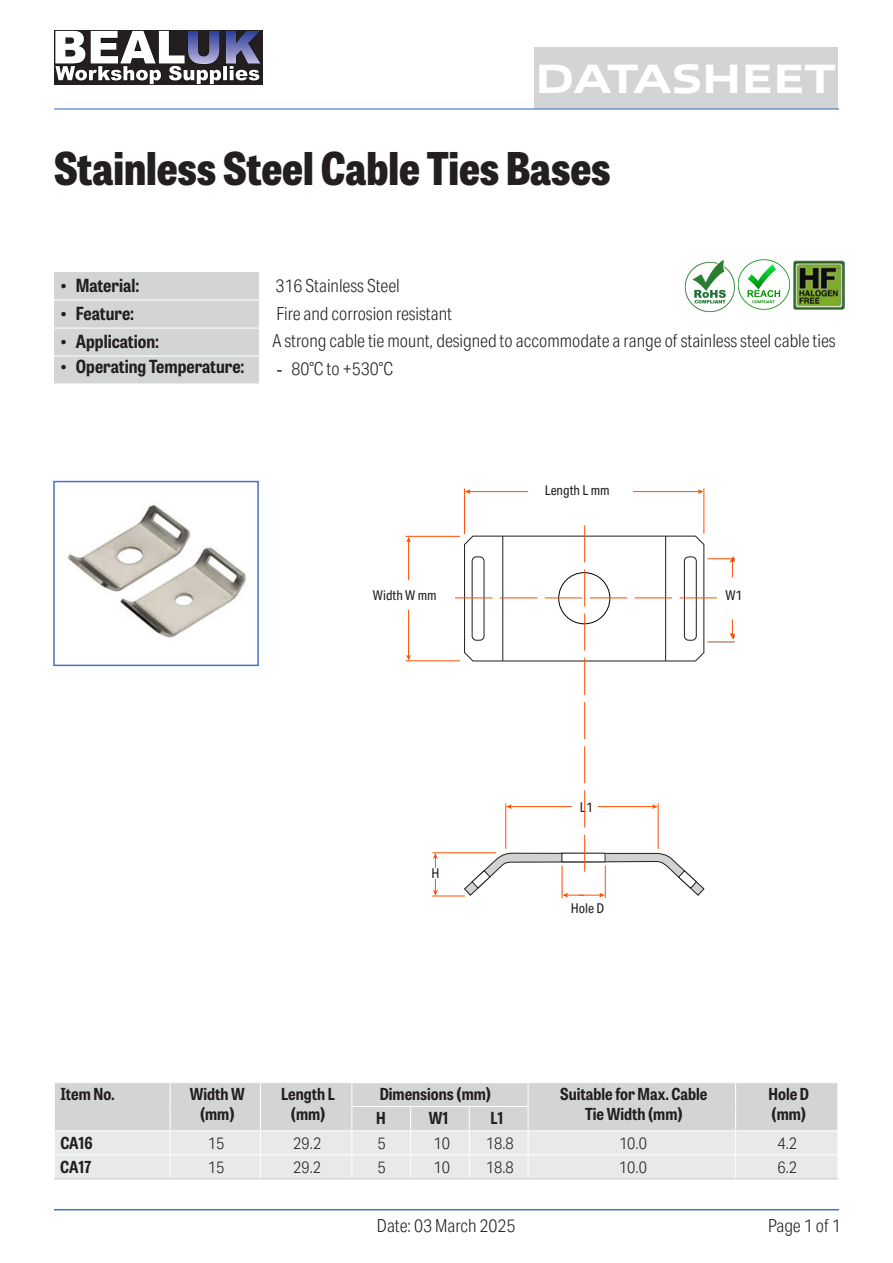
<style>
.page{position:relative;width:893px;height:1263px;background:#fff}
.page>*{position:absolute;margin:0;border:0;box-sizing:border-box;transform-origin:0 0}
.t1{font:800 semi-condensed 45px "Tablet Gothic";color:#231f20}
.t2{font:800 41.4px "Allumi Std Extended";letter-spacing:-.02em;color:#fff}
.t3{font:300 18px/27.9px "Aktiv Grotesk Cd";color:#231f20}
.t4{font:700 semi-condensed 18px "Tablet Gothic";color:#231f20}
.t5{font:700 semi-condensed 16.5px/19.8px "Tablet Gothic";color:#231f20;text-align:center}
.t6{font:300 16.5px/23.9px "Aktiv Grotesk Cd";color:#231f20}
.t7{font:13.5px "Aktiv Grotesk Cd";color:#231f20}
.s1{font-family:"Times New Roman";font-weight:400;font-stretch:normal}
.s2{font-family:"Times New Roman";font-weight:400}
</style>
<div class="page">
<hr style="left:464px;top:488px;width:1px;height:46px;background:#ff4f00">
<hr style="left:469px;top:491px;width:123px;height:1px;background:#ff4f00">
<svg style="left:465px;top:489px;width:5px;height:5px"></svg>
<hr style="left:703px;top:488px;width:1px;height:46px;background:#ff4f00">
<hr style="left:583px;top:491px;width:117px;height:1px;background:#ff4f00">
<svg style="left:698px;top:489px;width:6px;height:5px"></svg>
<hr style="left:405px;top:660px;width:55px;height:1px;background:#ff4f00">
<hr style="left:408px;top:596px;width:1px;height:61px;background:#ff4f00">
<svg style="left:406px;top:655px;width:5px;height:5px"></svg>
<hr style="left:405px;top:536px;width:55px;height:1px;background:#ff4f00">
<hr style="left:408px;top:540px;width:1px;height:57px;background:#ff4f00">
<svg style="left:406px;top:537px;width:5px;height:5px"></svg>
<img style="left:717px;top:556px;width:17px;height:4px">
<svg style="left:730px;top:557px;width:4px;height:20px"></svg>
<img style="left:717px;top:641px;width:17px;height:2px">
<svg style="left:730px;top:619px;width:4px;height:21px"></svg>
<div style="left:367px;top:580px;width:82px;height:29px;background:#fff"></div>
<div style="left:528px;top:486px;width:104px;height:9px;background:#fff"></div>
<div style="left:54px;top:272px;width:205px;height:112px;background:#d3d4d6"></div>
<hr style="left:54px;top:300px;width:205px;height:1px;background:#fff">
<hr style="left:54px;top:328px;width:205px;height:1px;background:#fff">
<hr style="left:54px;top:356px;width:205px;height:1px;background:#fff">
<img style="left:68px;top:504px;width:178px;height:134px">
<div style="left:53px;top:481px;width:206px;height:185px;border:2px solid #4574c4"></div>
<div style="left:54px;top:1083px;width:116px;height:48px;background:#d3d4d6"></div>
<div style="left:170px;top:1083px;width:90px;height:48px;background:#d3d4d6"></div>
<div style="left:260px;top:1083px;width:92px;height:48px;background:#d3d4d6"></div>
<div style="left:352px;top:1083px;width:176px;height:23px;background:#d3d4d6"></div>
<div style="left:528px;top:1083px;width:208px;height:48px;background:#d3d4d6"></div>
<div style="left:736px;top:1083px;width:102px;height:48px;background:#d3d4d6"></div>
<div style="left:352px;top:1106px;width:59px;height:25px;background:#d3d4d6"></div>
<div style="left:411px;top:1106px;width:58px;height:25px;background:#d3d4d6"></div>
<div style="left:469px;top:1106px;width:59px;height:25px;background:#d3d4d6"></div>
<div style="left:54px;top:1131px;width:116px;height:24px;background:#e8e9e9"></div>
<div style="left:170px;top:1131px;width:90px;height:24px;background:#e8e9e9"></div>
<div style="left:260px;top:1131px;width:92px;height:24px;background:#e8e9e9"></div>
<div style="left:352px;top:1131px;width:59px;height:24px;background:#e8e9e9"></div>
<div style="left:411px;top:1131px;width:58px;height:24px;background:#e8e9e9"></div>
<div style="left:469px;top:1131px;width:59px;height:24px;background:#e8e9e9"></div>
<div style="left:528px;top:1131px;width:208px;height:24px;background:#e8e9e9"></div>
<div style="left:736px;top:1131px;width:102px;height:24px;background:#e8e9e9"></div>
<div style="left:54px;top:1155px;width:116px;height:24px;background:#e8e9e9"></div>
<div style="left:170px;top:1155px;width:90px;height:24px;background:#e8e9e9"></div>
<div style="left:260px;top:1155px;width:92px;height:24px;background:#e8e9e9"></div>
<div style="left:352px;top:1155px;width:59px;height:24px;background:#e8e9e9"></div>
<div style="left:411px;top:1155px;width:58px;height:24px;background:#e8e9e9"></div>
<div style="left:469px;top:1155px;width:59px;height:24px;background:#e8e9e9"></div>
<div style="left:528px;top:1155px;width:208px;height:24px;background:#e8e9e9"></div>
<div style="left:736px;top:1155px;width:102px;height:24px;background:#e8e9e9"></div>
<hr style="left:351px;top:1106px;width:60px;height:1px;background:#fff">
<hr style="left:411px;top:1106px;width:58px;height:1px;background:#fff">
<hr style="left:469px;top:1106px;width:59px;height:1px;background:#fff">
<hr style="left:54px;top:1130px;width:116px;height:1px;background:#fff">
<hr style="left:170px;top:1130px;width:90px;height:1px;background:#fff">
<hr style="left:260px;top:1130px;width:92px;height:1px;background:#fff">
<hr style="left:352px;top:1130px;width:59px;height:1px;background:#fff">
<hr style="left:411px;top:1130px;width:58px;height:1px;background:#fff">
<hr style="left:469px;top:1130px;width:59px;height:1px;background:#fff">
<hr style="left:528px;top:1130px;width:208px;height:1px;background:#fff">
<hr style="left:736px;top:1130px;width:102px;height:1px;background:#fff">
<hr style="left:54px;top:1154px;width:116px;height:1px;background:#fff">
<svg style="left:54px;top:1083px;width:1px;height:95px"></svg>
<hr style="left:170px;top:1154px;width:90px;height:1px;background:#fff">
<svg style="left:170px;top:1083px;width:1px;height:95px"></svg>
<hr style="left:260px;top:1154px;width:92px;height:1px;background:#fff">
<svg style="left:260px;top:1083px;width:1px;height:95px"></svg>
<hr style="left:352px;top:1154px;width:59px;height:1px;background:#fff">
<svg style="left:351px;top:1083px;width:1px;height:95px"></svg>
<hr style="left:411px;top:1154px;width:58px;height:1px;background:#fff">
<svg style="left:410px;top:1107px;width:1px;height:71px"></svg>
<hr style="left:469px;top:1154px;width:59px;height:1px;background:#fff">
<svg style="left:469px;top:1107px;width:1px;height:71px"></svg>
<hr style="left:528px;top:1154px;width:208px;height:1px;background:#fff">
<svg style="left:528px;top:1083px;width:1px;height:95px"></svg>
<hr style="left:736px;top:1154px;width:102px;height:1px;background:#fff">
<svg style="left:735px;top:1083px;width:1px;height:95px"></svg>
<svg style="left:837px;top:1083px;width:1px;height:95px"></svg>
<hr style="left:54px;top:1178px;width:116px;height:1px;background:#d3d4d6">
<hr style="left:170px;top:1178px;width:90px;height:1px;background:#d3d4d6">
<hr style="left:260px;top:1178px;width:92px;height:1px;background:#d3d4d6">
<hr style="left:352px;top:1178px;width:59px;height:1px;background:#d3d4d6">
<hr style="left:411px;top:1178px;width:58px;height:1px;background:#d3d4d6">
<hr style="left:469px;top:1178px;width:59px;height:1px;background:#d3d4d6">
<hr style="left:528px;top:1178px;width:208px;height:1px;background:#d3d4d6">
<hr style="left:736px;top:1178px;width:102px;height:1px;background:#d3d4d6">
<hr style="left:605px;top:865px;width:1px;height:33px;background:#ff4f00">
<hr style="left:562px;top:865px;width:1px;height:33px;background:#ff4f00">
<hr style="left:432px;top:896px;width:33px;height:1px;background:#ff4f00">
<hr style="left:432px;top:852px;width:64px;height:1px;background:#ff4f00">
<svg style="left:433px;top:853px;width:5px;height:43px"></svg>
<div style="left:419px;top:868px;width:34px;height:11px;background:#fff"></div>
<svg style="left:455px;top:525px;width:262px;height:372px"></svg>
<hr style="left:54px;top:1209px;width:785px;height:1px;background:#4574c4">
<div style="left:534px;top:48px;width:304px;height:61px;background:#d3d4d6"></div>
<img style="left:54px;top:31px;width:209px;height:54px">
<hr style="left:54px;top:108px;width:785px;height:2px;background:#4574c4">
<img style="left:793px;top:260px;width:52px;height:50px">
<img style="left:737px;top:259px;width:53px;height:51px">
<img style="left:684px;top:259px;width:51px;height:54px">
<h2 class="t2" style="left:535px;top:56px;width:303px">DATASHEET</h2>
<h2 class="t2" style="left:551px;top:56px;width:307px">DATASHEET</h2>
<h1 class="t1" style="left:54px;top:133px;width:558px">Stainless Steel Cable Ties Bases</h1>
<p class="t4" style="left:61px;top:272px;width:80px"><span class="s1">•</span> Material:</p>
<p class="t4" style="left:61px;top:299px;width:75px"><span class="s1">•</span> Feature:</p>
<p class="t4" style="left:61px;top:327px;width:100px"><span class="s1">•</span> Application:</p>
<p class="t4" style="left:61px;top:353px;width:185px"><span class="s1">•</span> Operating Temperature:</p>
<p class="t3" style="left:272px;top:272px;width:565px">316 Stainless Steel<br>Fire and corrosion resistant<br>A strong cable tie mount, designed to accommodate a range of stainless steel cable ties</p>
<p class="t3" style="left:276px;top:355px;width:118px"><span class="s2">-</span> 80°C to +530°C</p>
<p class="t7" style="left:545px;top:483px;width:66px">Length L mm</p>
<p class="t7" style="left:373px;top:587px;width:65px">Width W mm</p>
<p class="t7" style="left:725px;top:588px;width:18px">W1</p>
<p class="t7" style="left:432px;top:866px;width:10px">H</p>
<p class="t7" style="left:580px;top:799px;width:14px">L1</p>
<p class="t7" style="left:571px;top:901px;width:35px">Hole D</p>
<p class="t5" style="left:60px;top:1083px;width:56px">Item No.</p>
<p class="t5" style="left:190px;top:1083px;width:56px">Width W (mm)</p>
<p class="t5" style="left:281px;top:1083px;width:55px">Length L (mm)</p>
<p class="t5" style="left:376px;top:1081px;width:116px;line-height:23.9px;text-align:left">Dimensions (mm)<br>H</p>
<p class="t5" style="left:560px;top:1083px;width:149px">Suitable for Max. Cable<br>Tie Width (mm)</p>
<p class="t5" style="left:768px;top:1083px;width:42px">Hole D</p>
<p class="t5" style="left:429px;top:1107px;width:21px">W1</p>
<p class="t5" style="left:771px;top:1103px;width:36px">(mm)</p>
<p class="t5" style="left:490px;top:1107px;width:15px">L1</p>
<p class="t5" style="left:60px;top:1131px;width:34px">CA16</p>
<p class="t6" style="left:208px;top:1131px;width:18px">15<br>15</p>
<p class="t6" style="left:293px;top:1131px;width:29px">29.2</p>
<p class="t6" style="left:378px;top:1131px;width:10px">5</p>
<p class="t6" style="left:433px;top:1131px;width:18px">10</p>
<p class="t6" style="left:486px;top:1131px;width:29px">18.8</p>
<p class="t6" style="left:619px;top:1131px;width:29px">10.0</p>
<p class="t6" style="left:777px;top:1131px;width:21px">4.2</p>
<p class="t5" style="left:60px;top:1155px;width:32px">CA17</p>
<p class="t6" style="left:293px;top:1155px;width:29px">29.2</p>
<p class="t6" style="left:378px;top:1155px;width:10px">5</p>
<p class="t6" style="left:433px;top:1155px;width:18px">10</p>
<p class="t6" style="left:486px;top:1155px;width:29px">18.8</p>
<p class="t6" style="left:619px;top:1155px;width:29px">10.0</p>
<p class="t6" style="left:777px;top:1155px;width:21px">6.2</p>
<p class="t3" style="left:377px;top:1212px;width:140px">Date: 03 March 2025</p>
<p class="t3" style="left:768px;top:1212px;width:74px">Page 1 of 1</p>
</div>
